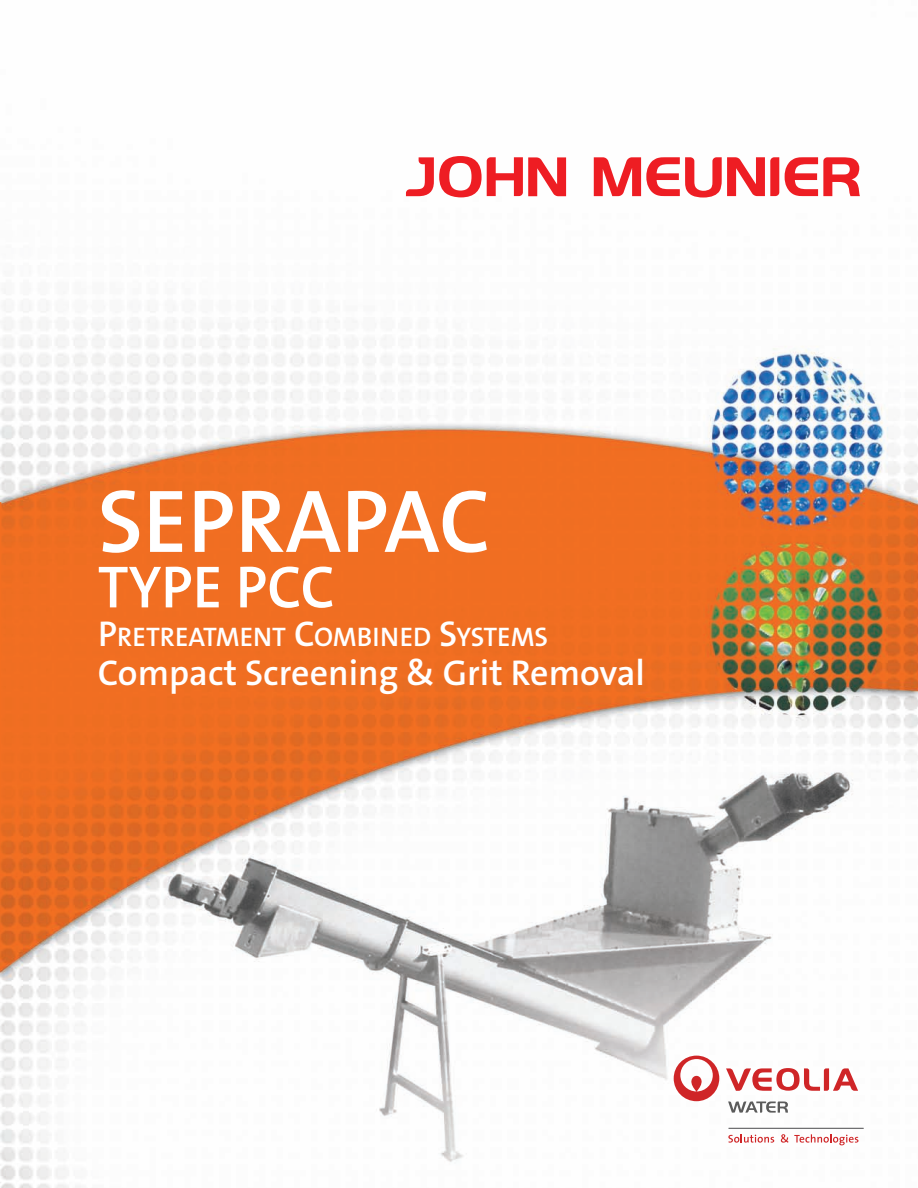
<style>
.page{position:relative;width:918px;height:1188px;background:#fff}
.page>*{position:absolute;margin:0;border:0;box-sizing:border-box;transform-origin:0 0}
.t1{font:90px "The Sans Veolia W6 Se Bld";color:#fff}
.t2{font:60px "The Sans Veolia W6 Se Bld";color:#fff}
.t3{font:36px "The Sans Veolia W6 Se Bld";color:#fff}
.t4{font:27px "The Sans Veolia W6 Se Bld";color:#fff}
.s1{font-size:36px}
</style>
<div class="page">
<img style="left:1px;top:157px;width:917px;height:1031px">
<svg style="left:781px;top:1134px;width:78px;height:11px"></svg>
<svg style="left:728px;top:1134px;width:46px;height:9px"></svg>
<svg style="left:726px;top:1068px;width:132px;height:23px"></svg>
<hr style="left:729px;top:1128px;width:135px;height:1px;background:#666668">
<svg style="left:674px;top:1056px;width:45px;height:45px"></svg>
<svg style="left:728px;top:1102px;width:60px;height:11px"></svg>
<svg style="left:594px;top:157px;width:185px;height:41px"></svg>
<svg style="left:785px;top:157px;width:75px;height:39px"></svg>
<svg style="left:406px;top:156px;width:160px;height:41px"></svg>
<svg style="left:0;top:423px;width:2px;height:547px"></svg>
<h1 class="t1" style="left:98px;top:486px;width:394px">SEPRAPAC</h1>
<h2 class="t2" style="left:98px;top:564px;width:239px">TYPE PCC</h2>
<p class="t4" style="left:98px;top:627px;width:452px"><span class="s1">P</span>RETREATMENT <span class="s1">C</span>OMBINED <span class="s1">S</span>YSTEMS</p>
<p class="t3" style="left:98px;top:659px;width:549px">Compact Screening &amp; Grit Removal</p>
</div>
